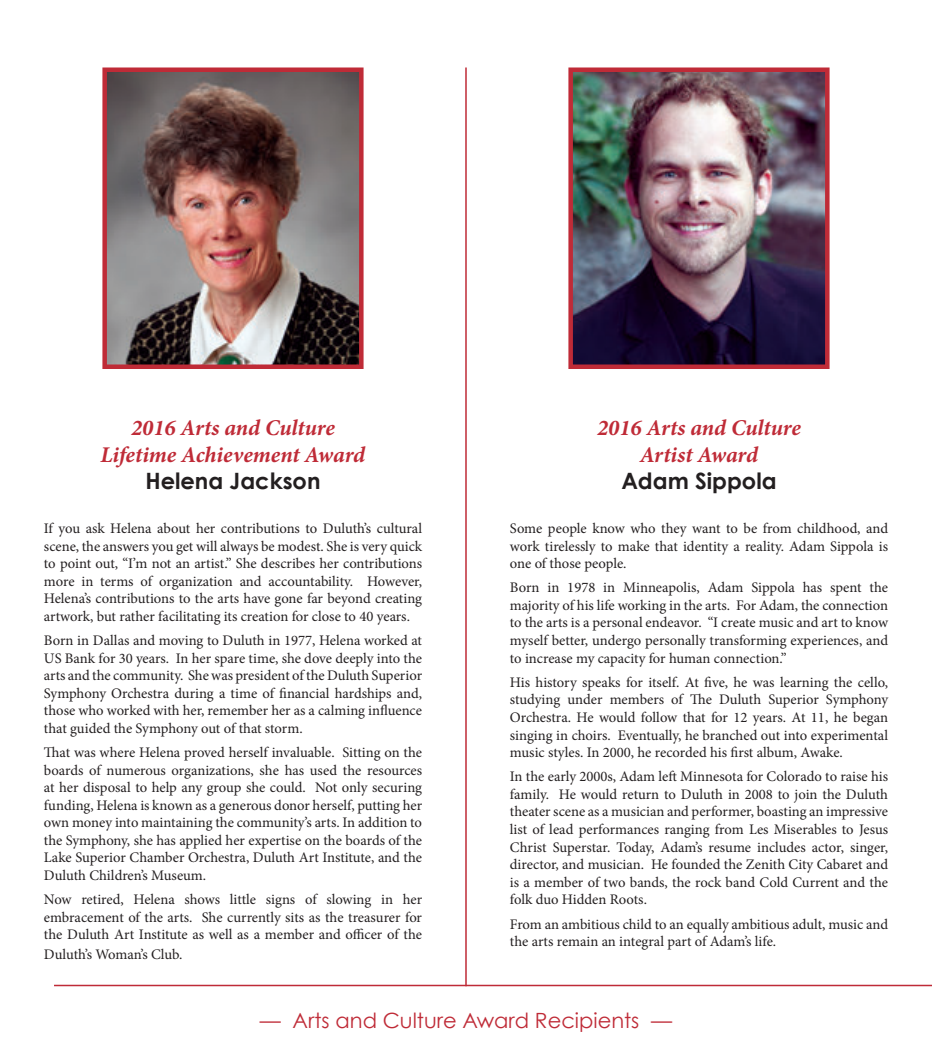
<style>
.page{position:relative;width:932px;height:1053px;background:#fff}
.page>*{position:absolute;margin:0;border:0;box-sizing:border-box;transform-origin:0 0}
.t1{font:italic 700 22.5px/27px "Minion Pro";letter-spacing:-.005em;color:#bf2b37;text-align:center}
.t2{font:700 22.5px "Century Gothic";color:#231f20}
.t3{font:21px "Century Gothic";color:#bf2b37}
.t4{font:14.7px/17.5px "Minion Pro";letter-spacing:-.005em;color:#231f20;text-align:justify}
</style>
<div class="page">
<hr style="left:54px;top:985px;width:878px;height:1px;background:#bf2b37">
<img style="left:107px;top:73px;width:251px;height:291px">
<div style="left:102px;top:68px;width:261px;height:301px;border:4px solid #bf2b37"></div>
<img style="left:573px;top:73px;width:251px;height:291px">
<div style="left:568px;top:68px;width:261px;height:301px;border:4px solid #bf2b37"></div>
<hr style="left:465px;top:68px;width:1px;height:918px;background:#bf2b37">
<h1 class="t1" style="left:101px;top:414px;width:266px">2016 Arts and Culture<br>Lifetime Achievement Award</h1>
<h1 class="t2" style="left:145px;top:467px;width:177px">Helena Jackson</h1>
<p class="t4" style="left:44px;top:520px;width:380px">If you ask Helena about her contributions to Duluth’s cultural scene, the answers you get will always be modest. She is very quick to point out, “I’m not an artist.” She describes her contributions more in terms of organization and accountability. However, Helena’s contributions to the arts have gone far beyond creating artwork, but rather facilitating its creation for close to 40 years.</p>
<p class="t4" style="left:44px;top:632px;width:380px">Born in Dallas and moving to Duluth in 1977, Helena worked at US Bank for 30 years. In her spare time, she dove deeply into the arts and the community. She was president of the Duluth Superior Symphony Orchestra during a time of financial hardships and, those who worked with her, remember her as a calming influence that guided the Symphony out of that storm.</p>
<p class="t4" style="left:44px;top:744px;width:380px">That was where Helena proved herself invaluable. Sitting on the boards of numerous organizations, she has used the resources at her disposal to help any group she could. Not only securing funding, Helena is known as a generous donor herself, putting her own money into maintaining the community’s arts. In addition to the Symphony, she has applied her expertise on the boards of the Lake Superior Chamber Orchestra, Duluth Art Institute, and the Duluth Children’s Museum.</p>
<p class="t4" style="left:44px;top:891px;width:380px">Now retired, Helena shows little signs of slowing in her embracement of the arts. She currently sits as the treasurer for the Duluth Art Institute as well as a member and officer of the</p>
<p class="t4" style="left:44px;top:946px;width:140px">Duluth’s Woman’s Club.</p>
<h1 class="t1" style="left:597px;top:414px;width:205px">2016 Arts and Culture<br>Artist Award</h1>
<h1 class="t2" style="left:621px;top:467px;width:157px">Adam Sippola</h1>
<p class="t4" style="left:510px;top:520px;width:380px">Some people know who they want to be from childhood, and work tirelessly to make that identity a reality. Adam Sippola is one of those people.</p>
<p class="t4" style="left:510px;top:579px;width:380px">Born in 1978 in Minneapolis, Adam Sippola has spent the majority of his life working in the arts. For Adam, the connection to the arts is a personal endeavor. “I create music and art to know myself better, undergo personally transforming experiences, and to increase my capacity for human connection.”</p>
<p class="t4" style="left:510px;top:673px;width:380px">His history speaks for itself. At five, he was learning the cello, studying under members of The Duluth Superior Symphony Orchestra. He would follow that for 12 years. At 11, he began singing in choirs. Eventually, he branched out into experimental music styles. In 2000, he recorded his first album, Awake.</p>
<p class="t4" style="left:510px;top:768px;width:380px">In the early 2000s, Adam left Minnesota for Colorado to raise his family. He would return to Duluth in 2008 to join the Duluth theater scene as a musician and performer, boasting an impressive list of lead performances ranging from Les Miserables to Jesus Christ Superstar. Today, Adam’s resume includes actor, singer, director, and musician. He founded the Zenith City Cabaret and is a member of two bands, the rock band Cold Current and the folk duo Hidden Roots.</p>
<p class="t4" style="left:510px;top:915px;width:379px">From an ambitious child to an equally ambitious adult, music and the arts remain an integral part of Adam’s life.</p>
<h2 class="t3" style="left:260px;top:1007px;width:413px">— Arts and Culture Award Recipients —</h2>
</div>
